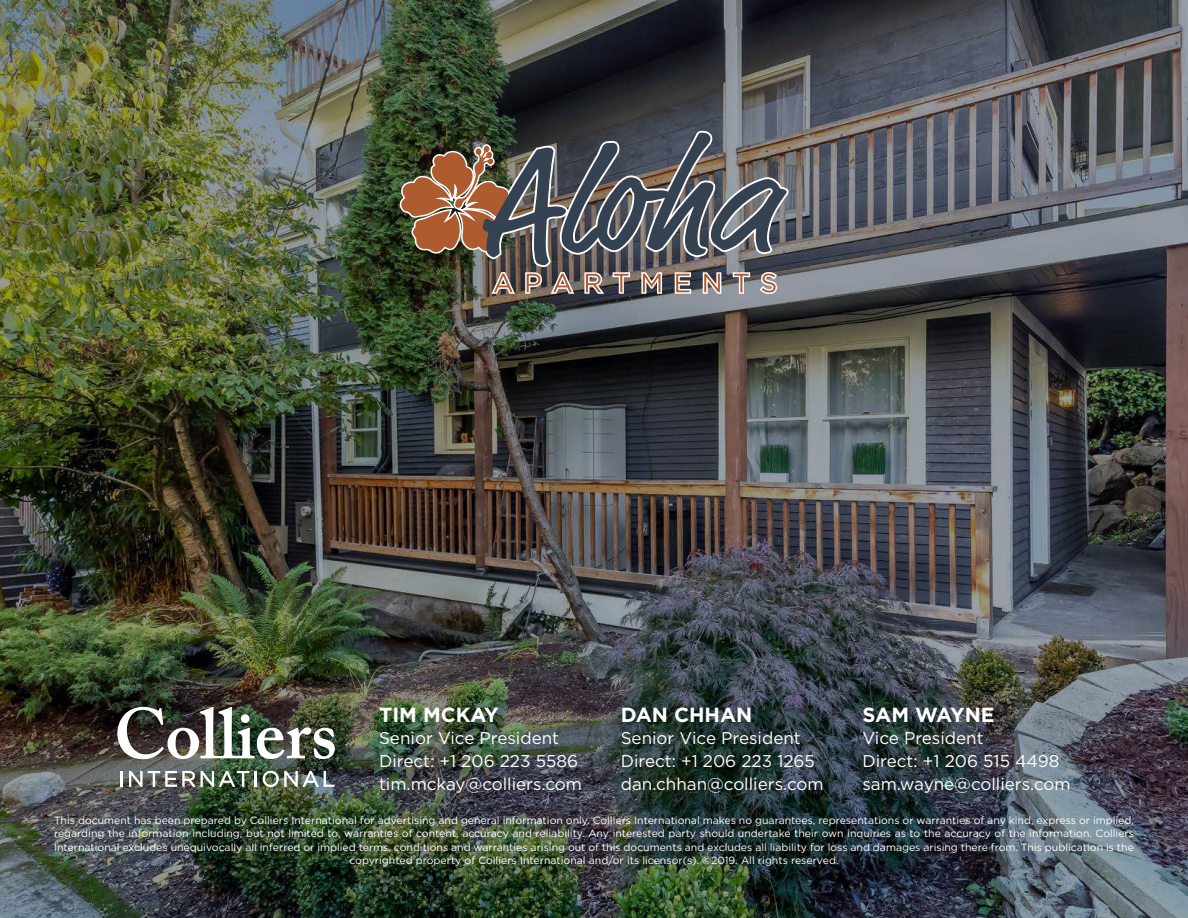
<style>
.page{position:relative;width:1188px;height:918px;background:#fff}
.page>*{position:absolute;margin:0;border:0;box-sizing:border-box;transform-origin:0 0}
.t1{font:700 20.4px "Gotham";color:#fff}
.t2{font:16.95px "Gotham";color:#fff}
.t3{font:10.5px/13.5px "Gotham";color:#fff;text-align:center}
</style>
<div class="page">
<img style="left:0;top:0;width:1188px;height:918px">
<img style="left:117px;top:707px;width:218px;height:52px">
<div style="left:241px;top:714px;width:9px;height:9px;background:#fff;border-radius:50%"></div>
<hr style="left:120px;top:771px;width:3px;height:16px;background:#fff">
<svg style="left:255px;top:771px;width:2px;height:16px"></svg>
<svg style="left:129px;top:771px;width:120px;height:16px"></svg>
<svg style="left:263px;top:771px;width:72px;height:16px"></svg>
<img style="left:397px;top:0;width:390px;height:297px">
<p class="t1" style="left:621px;top:703px;width:133px">DAN CHHAN</p>
<p class="t2" style="left:621px;top:728px;width:182px">Senior Vice President</p>
<p class="t2" style="left:621px;top:750px;width:196px">Direct: +1 206 223 1265</p>
<p class="t2" style="left:621px;top:773px;width:204px">dan.chhan@colliers.com</p>
<p class="t3" style="left:54px;top:813px;width:1082px">This document has been prepared by Colliers International for advertising and general information only. Colliers International makes no guarantees, representations or warranties of any kind, express or implied, regarding the information including, but not limited to, warranties of content, accuracy and reliability. Any interested party should undertake their own inquiries as to the accuracy of the information. Colliers International excludes unequivocally all inferred or implied terms, conditions and warranties arising out of this documents and excludes all liability for loss and damages arising there from. This publication is the copyrighted property of Colliers International and/or its licensor(s). ©2019. All rights reserved.</p>
<p class="t1" style="left:379px;top:703px;width:121px">TIM MCKAY</p>
<p class="t2" style="left:379px;top:728px;width:182px">Senior Vice President</p>
<p class="t2" style="left:379px;top:750px;width:201px">Direct: +1 206 223 5586</p>
<p class="t2" style="left:379px;top:773px;width:204px">tim.mckay@colliers.com</p>
<p class="t1" style="left:862px;top:703px;width:134px">SAM WAYNE</p>
<p class="t2" style="left:862px;top:728px;width:123px">Vice President</p>
<p class="t2" style="left:862px;top:750px;width:199px">Direct: +1 206 515 4498</p>
<p class="t2" style="left:862px;top:773px;width:210px">sam.wayne@colliers.com</p>
</div>
